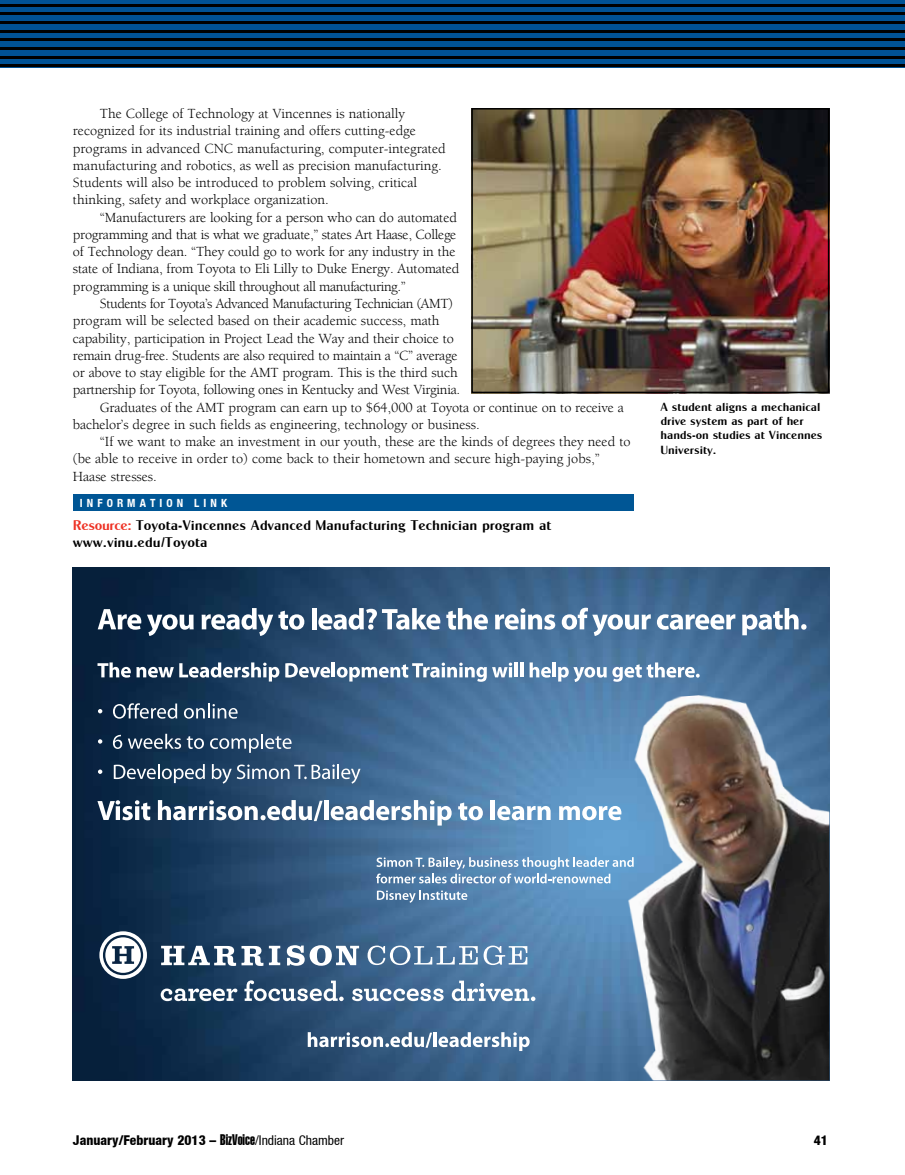
<style>
.page{position:relative;width:905px;height:1175px;background:#fff}
.page>*{position:absolute;margin:0;border:0;box-sizing:border-box;transform-origin:0 0}
.t1{font:14.25px "Berkeley";letter-spacing:-.01em;color:#000}
.t2{font:14.25px "Berkeley";letter-spacing:-.03em;color:#000}
.t3{font:14.25px/17.1px "Cg Globe Gothic Bd";color:#000}
.t4{font:800 condensed 13.5px "Helvetica Neue";color:#000}
.t5{font:12px/14.4px "Cg Globe Gothic Bd";color:#000}
.t6{font:700 condensed 11.25px "Helvetica Neue";letter-spacing:.36em;color:#fff}
.s1{color:#ee3124}
.s2{font-family:"Helvetica Extra Compressed";font-weight:400;font-stretch:normal;font-size:15px}
.s3{font-weight:400}
</style>
<div class="page">
<div style="left:0;top:0;width:904px;height:67px;background:#005295"></div>
<hr style="left:0;top:4px;width:904px;height:2px;background:#000">
<hr style="left:0;top:12px;width:904px;height:3px;background:#000">
<hr style="left:0;top:21px;width:904px;height:3px;background:#000">
<hr style="left:0;top:30px;width:904px;height:2px;background:#000">
<hr style="left:0;top:38px;width:904px;height:3px;background:#000">
<hr style="left:0;top:47px;width:904px;height:3px;background:#000">
<hr style="left:0;top:56px;width:904px;height:2px;background:#000">
<hr style="left:0;top:64px;width:904px;height:3px;background:#000">
<div style="left:73px;top:495px;width:560px;height:16px;background:#005695"></div>
<img style="left:474px;top:111px;width:352px;height:279px">
<div style="left:471px;top:108px;width:358px;height:285px;border:2px solid #000"></div>
<img style="left:73px;top:567px;width:756px;height:513px">
<img style="left:600px;top:686px;width:229px;height:394px">
<svg style="left:98px;top:609px;width:43px;height:20px"></svg>
<svg style="left:147px;top:614px;width:47px;height:22px"></svg>
<svg style="left:202px;top:608px;width:102px;height:28px"></svg>
<hr style="left:312px;top:608px;width:4px;height:21px;background:#fff">
<svg style="left:318px;top:608px;width:122px;height:21px"></svg>
<svg style="left:446px;top:608px;width:42px;height:21px"></svg>
<svg style="left:495px;top:608px;width:60px;height:21px"></svg>
<svg style="left:561px;top:607px;width:89px;height:29px"></svg>
<svg style="left:657px;top:614px;width:78px;height:15px"></svg>
<svg style="left:742px;top:608px;width:64px;height:27px"></svg>
<svg style="left:97px;top:662px;width:182px;height:19px"></svg>
<svg style="left:285px;top:663px;width:45px;height:14px"></svg>
<hr style="left:332px;top:662px;width:3px;height:15px;background:#fff">
<svg style="left:337px;top:662px;width:175px;height:19px"></svg>
<hr style="left:514px;top:662px;width:3px;height:15px;background:#fff">
<hr style="left:520px;top:662px;width:3px;height:15px;background:#fff">
<svg style="left:529px;top:662px;width:22px;height:15px"></svg>
<hr style="left:552px;top:662px;width:3px;height:15px;background:#fff">
<svg style="left:558px;top:667px;width:48px;height:15px"></svg>
<svg style="left:612px;top:662px;width:87px;height:19px"></svg>
<svg style="left:98px;top:709px;width:4px;height:4px"></svg>
<svg style="left:113px;top:703px;width:64px;height:15px"></svg>
<svg style="left:184px;top:703px;width:53px;height:15px"></svg>
<svg style="left:98px;top:739px;width:4px;height:4px"></svg>
<svg style="left:113px;top:735px;width:9px;height:14px"></svg>
<svg style="left:128px;top:733px;width:53px;height:16px"></svg>
<svg style="left:187px;top:736px;width:17px;height:13px"></svg>
<svg style="left:210px;top:733px;width:81px;height:20px;background:#526d89"></svg>
<svg style="left:98px;top:769px;width:4px;height:5px"></svg>
<svg style="left:114px;top:764px;width:91px;height:19px;background:#4b637b"></svg>
<svg style="left:212px;top:764px;width:148px;height:19px;background:#5a7693"></svg>
<svg style="left:97px;top:800px;width:53px;height:20px"></svg>
<svg style="left:158px;top:800px;width:164px;height:21px"></svg>
<hr style="left:324px;top:800px;width:4px;height:20px;background:#fff">
<svg style="left:331px;top:800px;width:120px;height:25px"></svg>
<svg style="left:458px;top:802px;width:25px;height:18px"></svg>
<div style="left:490px;top:800px;width:5px;height:20px;background:#fff"></div>
<svg style="left:497px;top:806px;width:53px;height:14px"></svg>
<svg style="left:559px;top:806px;width:62px;height:14px"></svg>
<svg style="left:376px;top:857px;width:257px;height:26px;background:#7fa6c8"></svg>
<svg style="left:377px;top:890px;width:90px;height:12px"></svg>
<svg style="left:99px;top:931px;width:48px;height:47px"></svg>
<svg style="left:269px;top:945px;width:11px;height:20px"></svg>
<svg style="left:287px;top:945px;width:72px;height:20px"></svg>
<svg style="left:367px;top:945px;width:110px;height:20px"></svg>
<svg style="left:483px;top:945px;width:44px;height:20px"></svg>
<svg style="left:161px;top:945px;width:102px;height:21px"></svg>
<svg style="left:161px;top:988px;width:76px;height:13px"></svg>
<svg style="left:244px;top:980px;width:99px;height:21px"></svg>
<svg style="left:352px;top:988px;width:91px;height:13px"></svg>
<svg style="left:452px;top:980px;width:83px;height:21px"></svg>
<svg style="left:308px;top:1032px;width:124px;height:15px"></svg>
<hr style="left:433px;top:1032px;width:3px;height:14px;background:#fff">
<svg style="left:438px;top:1032px;width:91px;height:19px"></svg>
<p class="t1" style="left:100px;top:106px;width:307px">The College of Technology at Vincennes is nationally</p>
<p class="t1" style="left:73px;top:123px;width:344px">recognized for its industrial training and offers cutting-edge</p>
<p class="t1" style="left:73px;top:141px;width:374px">programs in advanced CNC manufacturing, computer-integrated</p>
<p class="t1" style="left:73px;top:158px;width:370px">manufacturing and robotics, as well as precision manufacturing.</p>
<p class="t1" style="left:73px;top:175px;width:345px">Students will also be introduced to problem solving, critical</p>
<p class="t1" style="left:73px;top:192px;width:257px">thinking, safety and workplace organization.</p>
<p class="t1" style="left:100px;top:210px;width:358px">“Manufacturers are looking for a person who can do automated</p>
<p class="t1" style="left:73px;top:227px;width:385px">programming and that is what we graduate,” states Art Haase, College</p>
<p class="t1" style="left:73px;top:244px;width:384px">of Technology dean. “They could go to work for any industry in the</p>
<p class="t1" style="left:73px;top:261px;width:388px">state of Indiana, from Toyota to Eli Lilly to Duke Energy. Automated</p>
<p class="t2" style="left:73px;top:279px;width:334px">programming is a unique skill throughout all manufacturing.”</p>
<p class="t2" style="left:100px;top:296px;width:354px">Students for Toyota’s Advanced Manufacturing Technician (AMT)</p>
<p class="t1" style="left:73px;top:313px;width:368px">program will be selected based on their academic success, math</p>
<p class="t1" style="left:73px;top:330px;width:382px">capability, participation in Project Lead the Way and their choice to</p>
<p class="t1" style="left:73px;top:348px;width:386px">remain drug-free. Students are also required to maintain a “C” average</p>
<p class="t1" style="left:73px;top:365px;width:386px">or above to stay eligible for the AMT program. This is the third such</p>
<p class="t1" style="left:73px;top:382px;width:389px">partnership for Toyota, following ones in Kentucky and West Virginia.</p>
<p class="t1" style="left:100px;top:399px;width:525px">Graduates of the AMT program can earn up to $64,000 at Toyota or continue on to receive a</p>
<p class="t1" style="left:73px;top:417px;width:408px">bachelor’s degree in such fields as engineering, technology or business.</p>
<p class="t1" style="left:100px;top:434px;width:532px">“If we want to make an investment in our youth, these are the kinds of degrees they need to</p>
<p class="t1" style="left:73px;top:451px;width:528px">(be able to receive in order to) come back to their hometown and secure high-paying jobs,”</p>
<p class="t1" style="left:73px;top:468px;width:85px">Haase stresses.</p>
<p class="t6" style="left:80px;top:496px;width:149px">INFORMATION LINK</p>
<p class="t3" style="left:73px;top:516px;width:480px"><span class="s1">Resource:</span> Toyota-Vincennes Advanced Manufacturing Technician program at www.vinu.edu/Toyota</p>
<p class="t5" style="left:660px;top:399px;width:163px">A student aligns a mechanical drive system as part of her hands-on studies at Vincennes<br>University.</p>
<p class="t4" style="left:73px;top:1132px;width:272px">January/February 2013 – <span class="s2">BizVoice</span><span class="s3">/Indiana Chamber</span></p>
<p class="t4" style="left:813px;top:1132px;width:16px">41</p>
</div>
